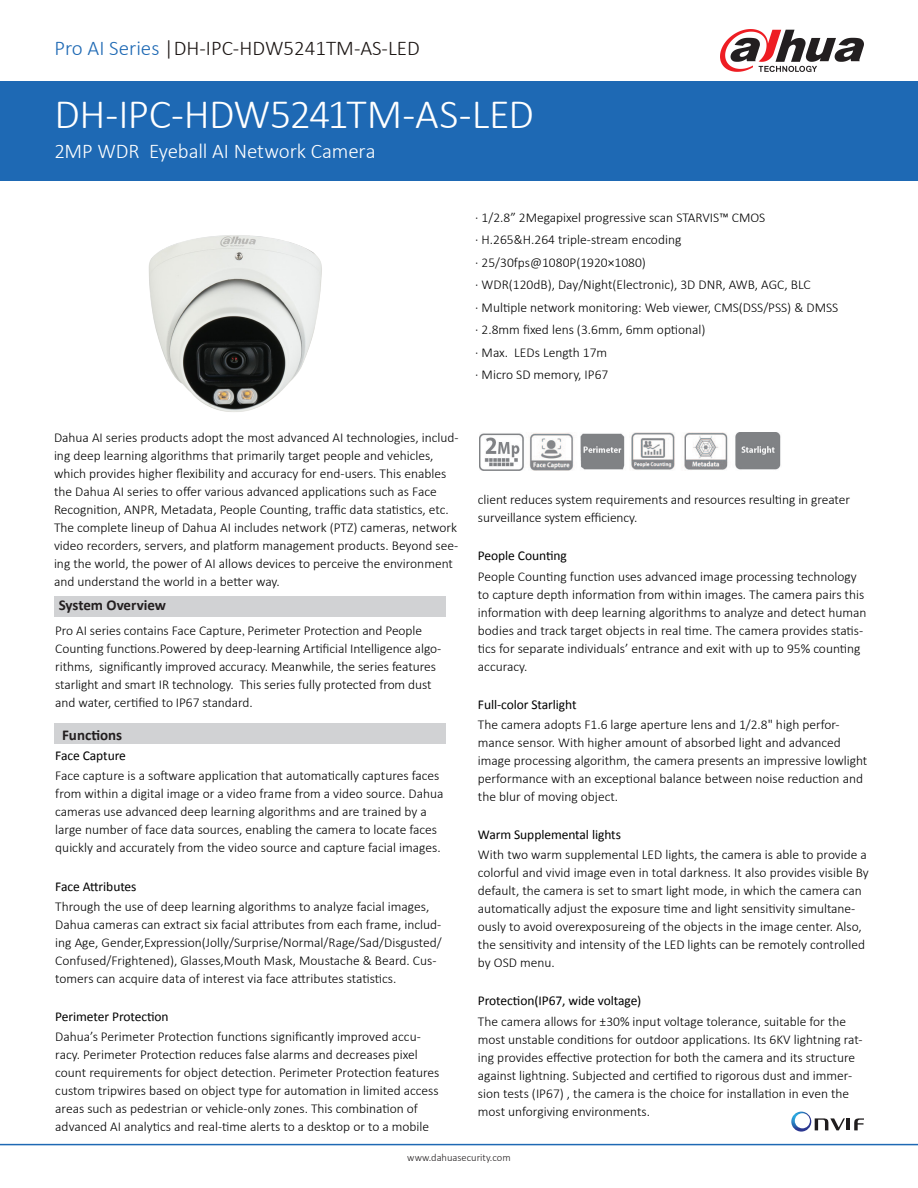
<style>
.page{position:relative;width:918px;height:1188px;background:#fff}
.page>*{position:absolute;margin:0;border:0;box-sizing:border-box;transform-origin:0 0}
.t1{font:300 42px "Calibri";letter-spacing:-.02em;color:#fff}
.t2{font:300 21px "Calibri";color:#1b1513}
.t3{font:300 21px "Calibri";letter-spacing:-.01em;color:#fff}
.t4{font:700 15px "Calibri";color:#231f20}
.t5{font:300 13.5px/18px "Calibri";color:#000}
.段落标题{font:13.5px "Calibri";letter-spacing:-.005em;color:#000}
.t6{font:300 10.5px "Calibri";color:#231f20}
.s1{color:#1e69b4}
.s2{font-family:"Adobe Song Std"}
</style>
<div class="page">
<div style="left:0;top:81px;width:918px;height:100px;background:#1e69b4"></div>
<hr style="left:0;top:1144px;width:918px;height:1px;background:#1e69b4">
<svg style="left:720px;top:29px;width:144px;height:43px"></svg>
<svg style="left:791px;top:1112px;width:73px;height:20px"></svg>
<div style="left:54px;top:596px;width:391px;height:21px;background:#d1d2d4"></div>
<div style="left:54px;top:723px;width:391px;height:21px;background:#d1d2d4"></div>
<img style="left:480px;top:432px;width:301px;height:38px">
<img style="left:149px;top:235px;width:173px;height:177px">
<p class="t2" style="left:55px;top:35px;width:367px"><span class="s1">Pro AI Series</span> |DH-IPC-HDW5241TM-AS-LED</p>
<p class="t1" style="left:55px;top:88px;width:481px">DH-IPC-HDW5241TM-AS-LED</p>
<p class="t3" style="left:55px;top:138px;width:323px">2MP WDR Eyeball AI Network Camera</p>
<p class="t5" style="left:475px;top:208px;width:292px">· 1/2.8” 2Megapixel progressive scan STARVIS™ CMOS</p>
<p class="t5" style="left:475px;top:231px;width:208px">· H.265&amp;H.264 triple-stream encoding</p>
<p class="t5" style="left:475px;top:253px;width:172px">· 25/30fps@1080P(1920×1080)</p>
<p class="t5" style="left:475px;top:276px;width:337px">· WDR(120dB), Day/Night(Electronic), 3D DNR, AWB, AGC, BLC</p>
<p class="t5" style="left:475px;top:298px;width:365px">· Multiple network monitoring: Web viewer, CMS(DSS/PSS) &amp; DMSS</p>
<p class="t5" style="left:475px;top:321px;width:232px">· 2.8mm fixed lens (3.6mm, 6mm optional)</p>
<p class="t5" style="left:475px;top:343px;width:134px">· Max. LEDs Length 17m</p>
<p class="t5" style="left:475px;top:366px;width:135px">· Micro SD memory, IP67</p>
<p class="t5" style="left:54px;top:429px;width:406px">Dahua AI series products adopt the most advanced AI technologies, includ&shy;ing deep learning algorithms that primarily target people and vehicles, which provides higher flexibility and accuracy for end-users. This enables the Dahua AI series to offer various advanced applications such as Face Recognition, ANPR, Metadata, People Counting, traffic data statistics, etc.<br>The complete lineup of Dahua AI includes network (PTZ) cameras, network video recorders, servers, and platform management products. Beyond see&shy;ing the world, the power of AI allows devices to perceive the environment and understand the world in a better way.</p>
<p class="t4" style="left:59px;top:596px;width:109px">System Overview</p>
<p class="t5" style="left:55px;top:621px;width:388px">Pro AI series contains Face Capture<span class="s2">,</span> Perimeter Protection and People Counting functions.Powered by deep-learning Artificial Intelligence algo&shy;rithms, significantly improved accuracy. Meanwhile, the series features starlight and smart IR technology. This series fully protected from dust and water, certified to IP67 standard.</p>
<p class="t4" style="left:62px;top:726px;width:62px">Functions</p>
<p class="段落标题" style="left:55px;top:747px;width:72px">Face Capture</p>
<p class="t5" style="left:55px;top:767px;width:390px">Face capture is a software application that automatically captures faces from within a digital image or a video frame from a video source. Dahua cameras use advanced deep learning algorithms and are trained by a large number of face data sources, enabling the camera to locate faces quickly and accurately from the video source and capture facial images.</p>
<p class="段落标题" style="left:55px;top:878px;width:83px">Face Attributes</p>
<p class="t5" style="left:55px;top:897px;width:388px">Through the use of deep learning algorithms to analyze facial images, Dahua cameras can extract six facial attributes from each frame, includ&shy;ing Age, Gender,Expression(Jolly/Surprise/Normal/Rage/Sad/Disgusted/ Confused/Frightened), Glasses,Mouth Mask, Moustache &amp; Beard. Cus&shy;tomers can acquire data of interest via face attributes statistics.</p>
<p class="段落标题" style="left:55px;top:1008px;width:115px">Perimeter Protection</p>
<p class="t5" style="left:55px;top:1027px;width:386px">Dahua’s Perimeter Protection functions significantly improved accu&shy;racy. Perimeter Protection reduces false alarms and decreases pixel count requirements for object detection. Perimeter Protection features custom tripwires based on object type for automation in limited access areas such as pedestrian or vehicle-only zones. This combination of advanced AI analytics and real-time alerts to a desktop or to a mobile</p>
<p class="t5" style="left:478px;top:491px;width:374px">client reduces system requirements and resources resulting in greater surveillance system efficiency.</p>
<p class="段落标题" style="left:478px;top:547px;width:90px">People Counting</p>
<p class="t5" style="left:478px;top:567px;width:390px">People Counting function uses advanced image processing technology to capture depth information from within images. The camera pairs this information with deep learning algorithms to analyze and detect human bodies and track target objects in real time. The camera provides statis&shy;tics for separate individuals’ entrance and exit with up to 95% counting accuracy.</p>
<p class="段落标题" style="left:478px;top:696px;width:100px">Full-color Starlight</p>
<p class="t5" style="left:478px;top:715px;width:391px">The camera adopts F1.6 large aperture lens and 1/2.8" high perfor&shy;mance sensor. With higher amount of absorbed light and advanced image processing algorithm, the camera presents an impressive lowlight performance with an exceptional balance between noise reduction and the blur of moving object.</p>
<p class="段落标题" style="left:478px;top:826px;width:145px">Warm Supplemental lights</p>
<p class="t5" style="left:478px;top:846px;width:392px">With two warm supplemental LED lights, the camera is able to provide a colorful and vivid image even in total darkness. It also provides visible By default, the camera is set to smart light mode, in which the camera can automatically adjust the exposure time and light sensitivity simultane&shy;ously to avoid overexposureing of the objects in the image center. Also, the sensitivity and intensity of the LED lights can be remotely controlled by OSD menu.</p>
<p class="段落标题" style="left:478px;top:992px;width:165px">Protection(IP67, wide voltage)</p>
<p class="t5" style="left:478px;top:1012px;width:386px">The camera allows for ±30% input voltage tolerance, suitable for the most unstable conditions for outdoor applications. Its 6KV lightning rat&shy;ing provides effective protection for both the camera and its structure against lightning. Subjected and certified to rigorous dust and immer&shy;sion tests (IP67) , the camera is the choice for installation in even the most unforgiving environments.</p>
<p class="t6" style="left:407px;top:1151px;width:105px">www.dahuasecurity.com</p>
</div>
